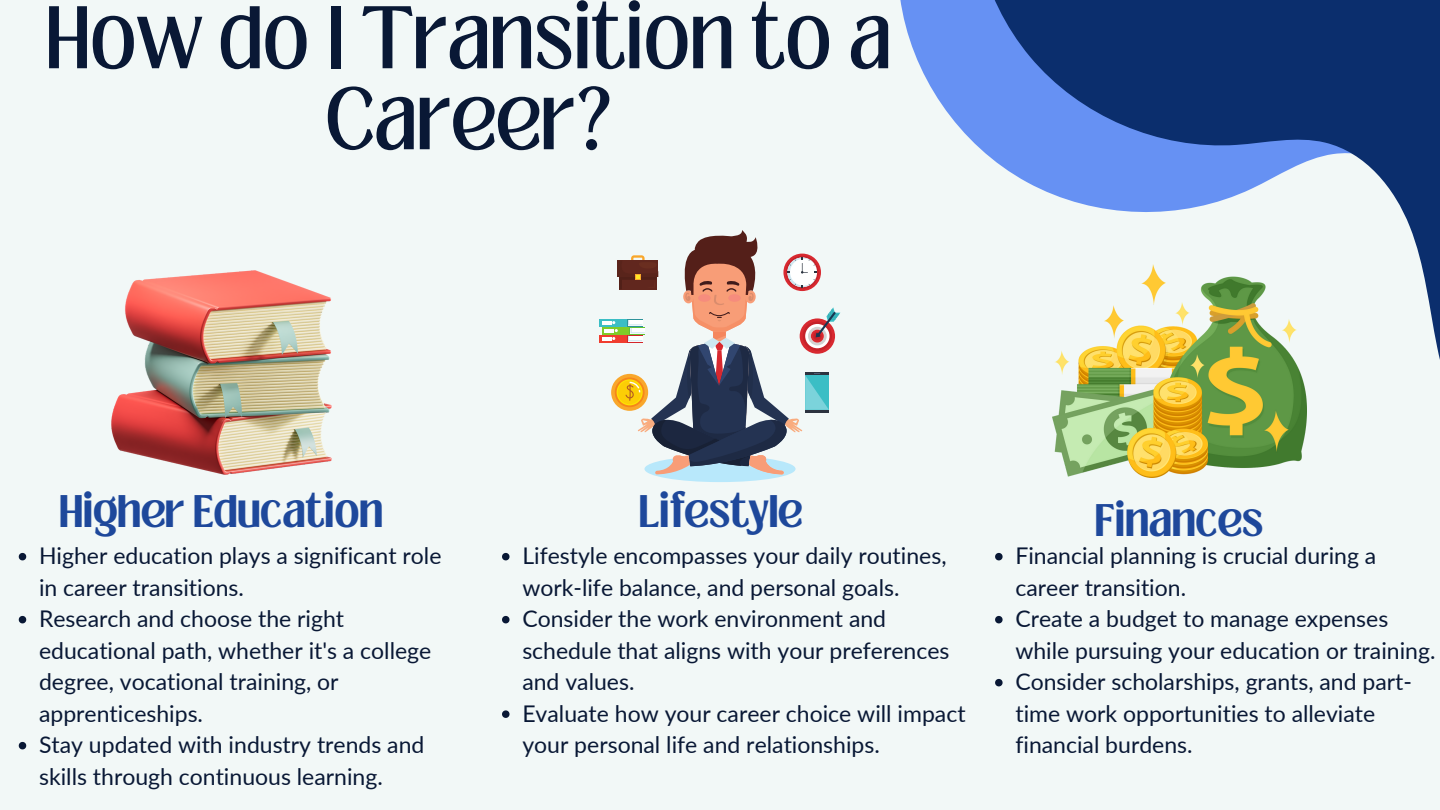
<style>
.page{position:relative;width:1440px;height:810px;background:#f2f8f7}
.page>*{position:absolute;margin:0;border:0;box-sizing:border-box;transform-origin:0 0}
.t1{font:68px/81px "Loubag";color:#091835;text-align:center}
.t2{font:700 35px "Loubag";color:#1e489b}
.t3{font:23px/31.5px "Lato";color:#091835}
</style>
<div class="page">
<svg style="left:900px;top:0;width:540px;height:687px"></svg>
<img style="left:111px;top:270px;width:221px;height:204px">
<svg style="left:19px;top:553px;width:7px;height:7px"></svg>
<svg style="left:19px;top:616px;width:7px;height:7px"></svg>
<svg style="left:19px;top:742px;width:7px;height:7px"></svg>
<div style="left:600px;top:335px;width:42px;height:7px;background:#f03d2f"></div>
<div style="left:600px;top:319px;width:42px;height:8px;background:#3bbec5"></div>
<svg style="left:602px;top:230px;width:238px;height:252px"></svg>
<svg style="left:502px;top:553px;width:8px;height:7px"></svg>
<svg style="left:502px;top:616px;width:8px;height:7px"></svg>
<svg style="left:502px;top:710px;width:8px;height:8px"></svg>
<img style="left:1052px;top:265px;width:254px;height:213px">
<svg style="left:995px;top:553px;width:8px;height:7px"></svg>
<svg style="left:995px;top:616px;width:8px;height:7px"></svg>
<svg style="left:995px;top:679px;width:8px;height:7px"></svg>
<p class="t1" style="left:46px;top:-1px;width:847px">How do I Transition to a<br>Career?</p>
<p class="t2" style="left:59px;top:483px;width:325px">Higher Education</p>
<p class="t3" style="left:39px;top:540px;width:404px">Higher education plays a significant role in career transitions.</p>
<p class="t3" style="left:39px;top:603px;width:394px">Research and choose the right educational path, whether it's a college degree, vocational training, or apprenticeships.</p>
<p class="t3" style="left:39px;top:729px;width:387px">Stay updated with industry trends and skills through continuous learning.</p>
<p class="t2" style="left:639px;top:483px;width:165px">Lifestyle</p>
<p class="t3" style="left:522px;top:540px;width:426px">Lifestyle encompasses your daily routines, work-life balance, and personal goals.</p>
<p class="t3" style="left:522px;top:603px;width:429px">Consider the work environment and schedule that aligns with your preferences and values.</p>
<p class="t3" style="left:522px;top:697px;width:445px">Evaluate how your career choice will impact your personal life and relationships.</p>
<p class="t2" style="left:1095px;top:492px;width:170px">Finances</p>
<p class="t3" style="left:1015px;top:540px;width:362px">Financial planning is crucial during a career transition.</p>
<p class="t3" style="left:1015px;top:603px;width:422px">Create a budget to manage expenses while pursuing your education or training.</p>
<p class="t3" style="left:1015px;top:666px;width:398px">Consider scholarships, grants, and part&shy;time work opportunities to alleviate financial burdens.</p>
</div>
